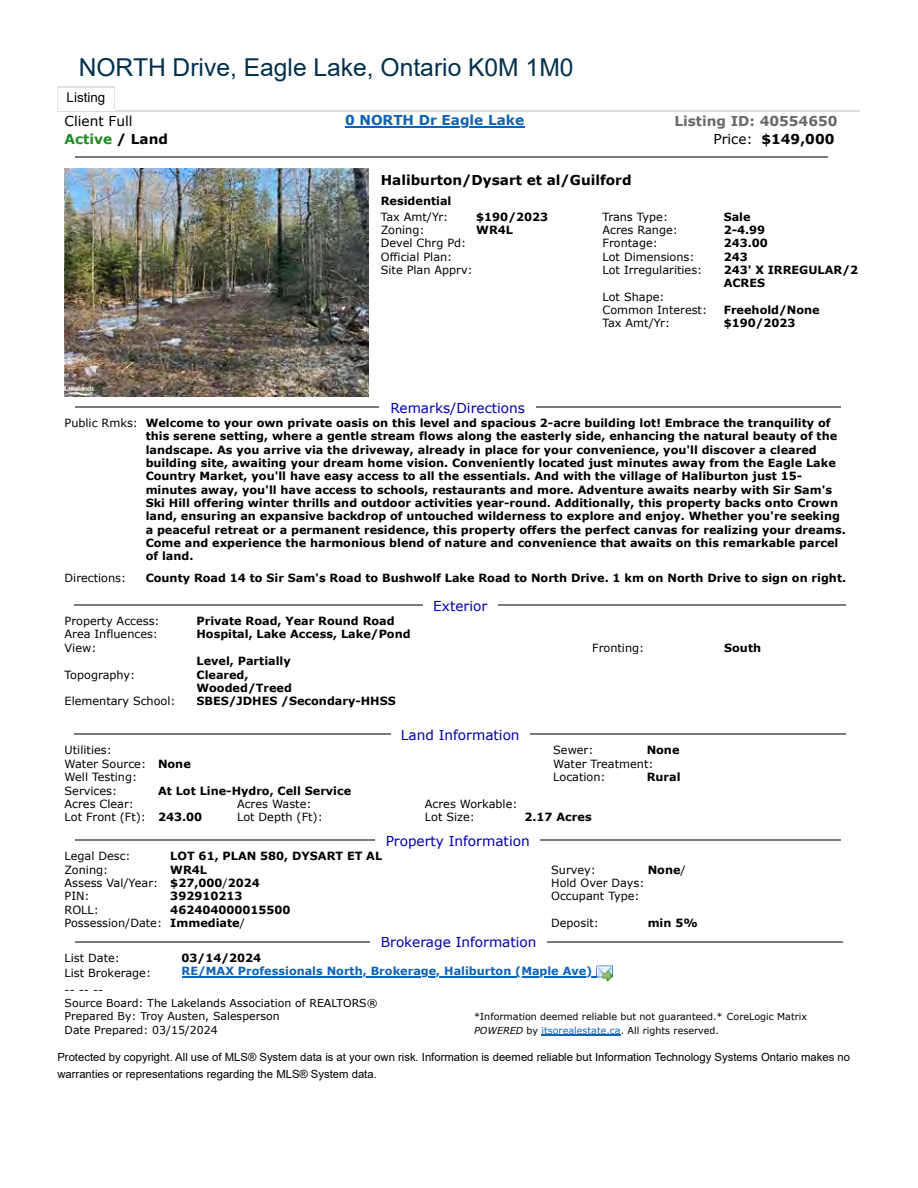
<style>
.page{position:relative;width:918px;height:1188px;background:#fff}
.page>*{position:absolute;margin:0;border:0;box-sizing:border-box;transform-origin:0 0}
.t1{font:24.6px "Arial";color:#00314d}
.t2{font:13.65px "Verdana";color:#00a}
.t3{font:700 13.65px "Verdana";color:#000}
.t4{font:700 13.65px "Verdana";color:#696969}
.t5{font:700 13.65px "Verdana";color:#0d63b8}
.t6{font:700 13.65px "Verdana";color:#228b22}
.t7{font:13.65px "Verdana";color:#000}
.t8{font:13.35px "Arial";color:#000}
.t9{font:700 11.25px/13.4px "Verdana";color:#000}
.t10{font:11.25px/13.4px "Verdana";color:#000}
.t11{font:11.25px/16.5px "Arial";color:#000}
.t12{font:700 11.25px "Verdana";color:#0d63b8}
.t13{font:10.95px/13.4px "Verdana";color:#000}
.t14{font:9.6px "Verdana";color:#000}
.s1{color:#000}
.s2{font-weight:400}
.s3{font-weight:700}
.s4{font-style:italic}
.s5{color:#0d63b8}
</style>
<div class="page">
<hr style="left:57px;top:111px;width:803px;height:1px;background:#ddd">
<hr style="left:57px;top:86px;width:58px;height:1px;background:#e0e0e0">
<svg style="left:114px;top:87px;width:1px;height:23px"></svg>
<svg style="left:57px;top:87px;width:1px;height:23px"></svg>
<hr style="left:345px;top:126px;width:179px;height:1px;background:#0d63b8">
<hr style="left:182px;top:976px;width:411px;height:1px;background:#0d63b8">
<img style="left:596px;top:965px;width:17px;height:15px">
<hr style="left:541px;top:1035px;width:80px;height:1px;background:#0d63b8">
<hr style="left:75px;top:157px;width:752px;height:1px;background:#7b7b7b">
<img style="left:65px;top:168px;width:303px;height:228px">
<hr style="left:75px;top:406px;width:766px;height:1px;background:#7b7b7b">
<div style="left:380px;top:399px;width:156px;height:14px;background:#fff"></div>
<hr style="left:75px;top:605px;width:771px;height:1px;background:#7b7b7b">
<div style="left:423px;top:597px;width:75px;height:14px;background:#fff"></div>
<hr style="left:75px;top:734px;width:771px;height:1px;background:#7b7b7b">
<div style="left:391px;top:727px;width:139px;height:13px;background:#fff"></div>
<hr style="left:75px;top:840px;width:766px;height:1px;background:#7b7b7b">
<div style="left:376px;top:833px;width:164px;height:13px;background:#fff"></div>
<hr style="left:75px;top:941px;width:768px;height:1px;background:#7b7b7b">
<div style="left:371px;top:934px;width:176px;height:13px;background:#fff"></div>
<p class="t1" style="left:79px;top:54px;width:496px">NORTH Drive, Eagle Lake, Ontario K0M 1M0</p>
<p class="t8" style="left:67px;top:89px;width:40px">Listing</p>
<p class="t7" style="left:65px;top:112px;width:70px">Client Full</p>
<p class="t5" style="left:345px;top:111px;width:181px">0 NORTH Dr Eagle Lake</p>
<p class="t4" style="left:674px;top:112px;width:165px">Listing ID: 40554650</p>
<p class="t6" style="left:65px;top:130px;width:105px">Active <span class="s1">/ Land</span></p>
<p class="t3" style="left:713px;top:130px;width:122px"><span class="s2">Price:</span> $149,000</p>
<p class="t3" style="left:381px;top:171px;width:252px">Haliburton/Dysart et al/Guilford</p>
<p class="t9" style="left:381px;top:194px;width:72px">Residential</p>
<p class="t10" style="left:381px;top:209px;width:69px">Tax Amt/Yr:</p>
<p class="t9" style="left:476px;top:209px;width:73px">$190/2023</p>
<p class="t10" style="left:381px;top:223px;width:45px">Zoning:</p>
<p class="t9" style="left:476px;top:223px;width:38px">WR4L</p>
<p class="t10" style="left:381px;top:236px;width:94px">Devel Chrg Pd:<br>Official Plan:<br>Site Plan Apprv:</p>
<p class="t10" style="left:603px;top:209px;width:67px">Trans Type:</p>
<p class="t9" style="left:724px;top:209px;width:28px">Sale</p>
<p class="t10" style="left:603px;top:223px;width:77px">Acres Range:</p>
<p class="t9" style="left:724px;top:223px;width:43px">2-4.99</p>
<p class="t10" style="left:603px;top:236px;width:57px">Frontage:</p>
<p class="t9" style="left:724px;top:236px;width:46px">243.00</p>
<p class="t10" style="left:603px;top:250px;width:94px">Lot Dimensions:</p>
<p class="t9" style="left:724px;top:250px;width:26px">243</p>
<p class="t10" style="left:603px;top:263px;width:101px">Lot Irregularities:</p>
<p class="t9" style="left:724px;top:263px;width:136px">243' X IRREGULAR/2<br>ACRES</p>
<p class="t10" style="left:603px;top:290px;width:106px">Lot Shape:<br>Common Interest:</p>
<p class="t9" style="left:724px;top:303px;width:98px">Freehold/None</p>
<p class="t2" style="left:390px;top:399px;width:136px">Remarks/Directions</p>
<p class="t10" style="left:603px;top:316px;width:69px">Tax Amt/Yr:</p>
<p class="t9" style="left:724px;top:316px;width:73px">$190/2023</p>
<p class="t9" style="left:146px;top:416px;width:702px;text-indent:-81px"><span class="s2">Public Rmks:</span> Welcome to your own private oasis on this level and spacious 2-acre building lot! Embrace the tranquility of this serene setting, where a gentle stream flows along the easterly side, enhancing the natural beauty of the landscape. As you arrive via the driveway, already in place for your convenience, you'll discover a cleared building site, awaiting your dream home vision. Conveniently located just minutes away from the Eagle Lake Country Market, you'll have easy access to all the essentials. And with the village of Haliburton just 15- minutes away, you'll have access to schools, restaurants and more. Adventure awaits nearby with Sir Sam's Ski Hill offering winter thrills and outdoor activities year-round. Additionally, this property backs onto Crown land, ensuring an expansive backdrop of untouched wilderness to explore and enjoy. Whether you're seeking a peaceful retreat or a permanent residence, this property offers the perfect canvas for realizing your dreams.<br>Come and experience the harmonious blend of nature and convenience that awaits on this remarkable parcel of land.</p>
<p class="t10" style="left:65px;top:571px;width:63px">Directions:</p>
<p class="t9" style="left:146px;top:571px;width:702px">County Road 14 to Sir Sam's Road to Bushwolf Lake Road to North Drive. 1 km on North Drive to sign on right.</p>
<p class="t10" style="left:65px;top:614px;width:97px">Property Access:</p>
<p class="t9" style="left:197px;top:614px;width:200px">Private Road, Year Round Road</p>
<p class="t10" style="left:65px;top:627px;width:95px">Area Influences:</p>
<p class="t9" style="left:197px;top:627px;width:216px">Hospital, Lake Access, Lake/Pond</p>
<p class="t10" style="left:65px;top:641px;width:33px">View:</p>
<p class="t10" style="left:592px;top:641px;width:54px">Fronting:</p>
<p class="t9" style="left:724px;top:641px;width:38px">South</p>
<p class="t10" style="left:65px;top:667px;width:72px">Topography:</p>
<p class="t2" style="left:433px;top:597px;width:55px">Exterior</p>
<p class="t9" style="left:197px;top:654px;width:97px">Level, Partially<br>Cleared,<br>Wooded/Treed</p>
<p class="t10" style="left:65px;top:694px;width:113px">Elementary School:</p>
<p class="t9" style="left:197px;top:694px;width:201px">SBES/JDHES /Secondary-HHSS</p>
<p class="t10" style="left:65px;top:743px;width:49px">Utilities:</p>
<p class="t10" style="left:553px;top:743px;width:42px">Sewer:</p>
<p class="t9" style="left:647px;top:743px;width:34px">None</p>
<p class="t10" style="left:65px;top:757px;width:128px">Water Source: <span class="s3">None</span></p>
<p class="t10" style="left:553px;top:757px;width:102px">Water Treatment:</p>
<p class="t10" style="left:65px;top:770px;width:74px">Well Testing:</p>
<p class="t10" style="left:553px;top:770px;width:54px">Location:</p>
<p class="t9" style="left:647px;top:770px;width:35px">Rural</p>
<p class="t10" style="left:65px;top:783px;width:54px">Services:</p>
<p class="t9" style="left:158px;top:783px;width:195px">At Lot Line-Hydro, Cell Service</p>
<p class="t10" style="left:65px;top:797px;width:71px">Acres Clear:</p>
<p class="t10" style="left:237px;top:797px;width:76px">Acres Waste:</p>
<p class="t10" style="left:425px;top:797px;width:94px">Acres Workable:</p>
<p class="t10" style="left:65px;top:810px;width:139px">Lot Front (Ft): <span class="s3">243.00</span></p>
<p class="t10" style="left:237px;top:810px;width:87px">Lot Depth (Ft):</p>
<p class="t10" style="left:425px;top:810px;width:52px">Lot Size:</p>
<p class="t9" style="left:525px;top:810px;width:69px">2.17 Acres</p>
<p class="t10" style="left:65px;top:849px;width:68px">Legal Desc:</p>
<p class="t9" style="left:170px;top:849px;width:213px">LOT 61, PLAN 580, DYSART ET AL</p>
<p class="t10" style="left:65px;top:862px;width:45px">Zoning:</p>
<p class="t9" style="left:170px;top:862px;width:38px">WR4L</p>
<p class="t10" style="left:551px;top:862px;width:46px">Survey:</p>
<p class="t9" style="left:648px;top:862px;width:39px">None<span class="s2">/</span></p>
<p class="t10" style="left:65px;top:876px;width:197px">Assess Val/Year: <span class="s3">$27,000</span>/<span class="s3">2024</span></p>
<p class="t10" style="left:551px;top:876px;width:95px">Hold Over Days:</p>
<p class="t10" style="left:65px;top:889px;width:27px">PIN:</p>
<p class="t9" style="left:170px;top:889px;width:74px">392910213</p>
<p class="t10" style="left:551px;top:889px;width:90px">Occupant Type:</p>
<p class="t10" style="left:65px;top:902px;width:36px">ROLL:</p>
<p class="t2" style="left:401px;top:726px;width:120px">Land Information</p>
<p class="t2" style="left:386px;top:832px;width:146px">Property Information</p>
<p class="t9" style="left:65px;top:902px;width:228px;text-indent:106px">462404000015500<br><span class="s2">Possession/Date:</span> Immediate<span class="s2">/</span></p>
<p class="t10" style="left:551px;top:916px;width:49px">Deposit:</p>
<p class="t9" style="left:648px;top:916px;width:52px">min 5%</p>
<p class="t2" style="left:381px;top:934px;width:157px">Brokerage Information</p>
<p class="t10" style="left:65px;top:951px;width:57px">List Date:</p>
<p class="t9" style="left:182px;top:951px;width:81px">03/14/2024</p>
<p class="t10" style="left:65px;top:966px;width:88px">List Brokerage:</p>
<p class="t12" style="left:182px;top:964px;width:412px">RE/MAX Professionals North, Brokerage, Haliburton (Maple Ave)</p>
<p class="t10" style="left:65px;top:983px;width:40px">-- -- --</p>
<p class="t13" style="left:65px;top:996px;width:315px">Source Board: The Lakelands Association of REALTORS®<br>Prepared By: Troy Austen, Salesperson</p>
<p class="t14" style="left:474px;top:1011px;width:334px">*Information deemed reliable but not guaranteed.* CoreLogic Matrix</p>
<p class="t13" style="left:65px;top:1023px;width:155px">Date Prepared: 03/15/2024</p>
<p class="t14" style="left:474px;top:1024px;width:246px"><span class="s4">POWERED</span> by <span class="s5">itsorealestate.ca</span>. All rights reserved.</p>
<p class="t11" style="left:57px;top:1049px;width:794px">Protected by copyright. All use of MLS® System data is at your own risk. Information is deemed reliable but Information Technology Systems Ontario makes no warranties or representations regarding the MLS® System data.</p>
</div>
